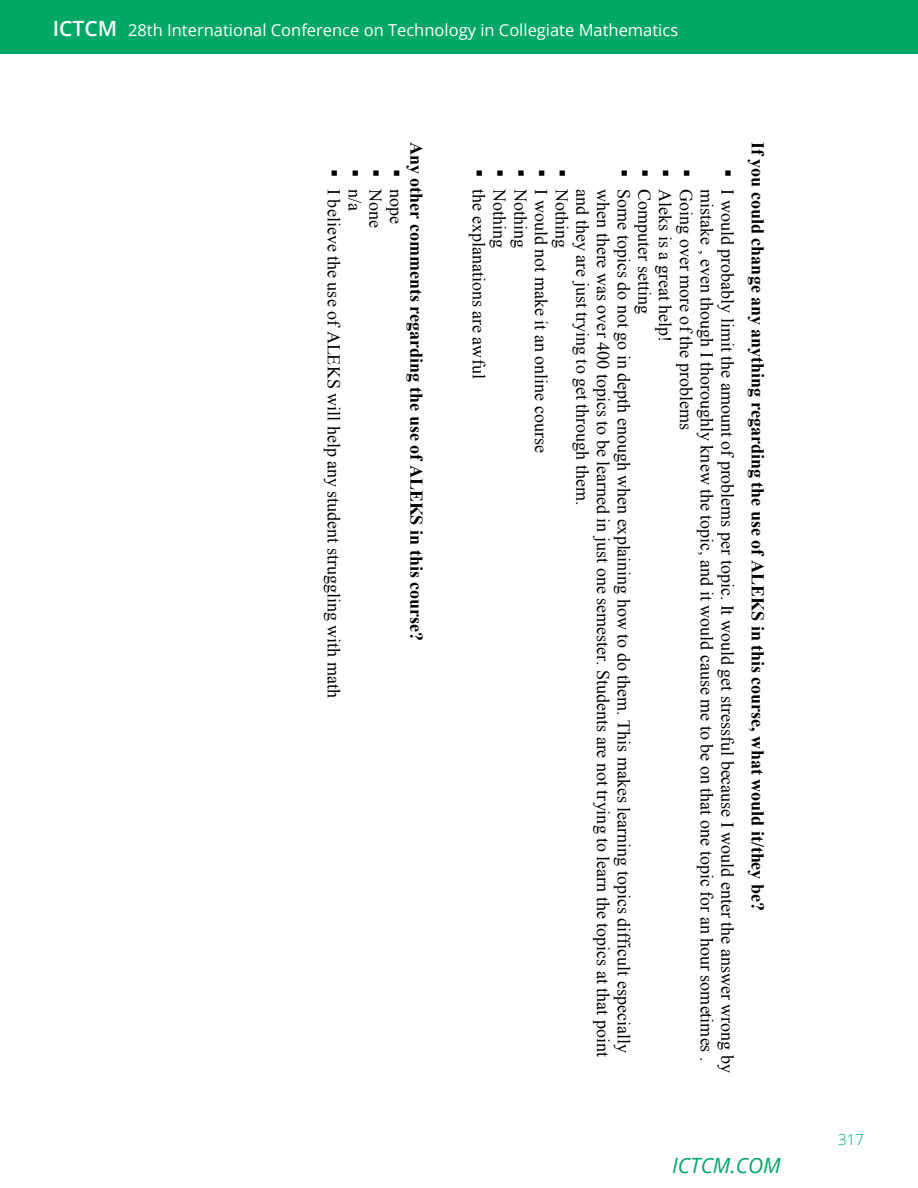
<style>
.page{position:relative;width:918px;height:1188px;background:#fff}
.page>*{position:absolute;margin:0;border:0;box-sizing:border-box;transform-origin:0 0}
.t1{font:italic 21px "Open Sans";color:#00a766}
.t2{font:18px "Times New Roman";color:#000}
.t3{font:700 18px "Times New Roman";color:#000}
.t4{font:18px "Wingdings";color:#000}
.t5{font:16.5px "Open Sans";color:#fff}
.t6{font:300 15px "Open Sans";color:#00a766}
.s1{font-weight:600;font-size:21px}
</style>
<div class="page">
<div style="left:0;top:0;width:918px;height:54px;background:#00a766"></div>
<p class="t5" style="left:53px;top:19px;width:627px"><span class="s1">ICTCM</span> 28th International Conference on Technology in Collegiate Mathematics</p>
<p class="t2" style="left:346px;top:169px;width:530px;rotate:90deg">▪ I believe the use of ALEKS will help any student struggling with math</p>
<p class="t3" style="left:429px;top:142px;width:501px;rotate:90deg">Any other comments regarding the use of ALEKS in this course?</p>
<p class="t2" style="left:367px;top:169px;width:44px;rotate:90deg">▪ n/a</p>
<p class="t2" style="left:388px;top:169px;width:61px;rotate:90deg">▪ None</p>
<p class="t2" style="left:408px;top:169px;width:57px;rotate:90deg">▪ nope</p>
<p class="t4" style="left:634px;top:169px;width:10px;rotate:90deg">▪</p>
<p class="t2" style="left:657px;top:169px;width:146px;rotate:90deg">▪ Computer setting</p>
<p class="t2" style="left:677px;top:169px;width:175px;rotate:90deg">▪ Aleks is a great help!</p>
<p class="t2" style="left:698px;top:169px;width:262px;rotate:90deg">▪ Going over more of the problems</p>
<p class="t4" style="left:738px;top:169px;width:10px;rotate:90deg">▪</p>
<p class="t2" style="left:491px;top:169px;width:211px;rotate:90deg">▪ the explanations are awful</p>
<p class="t2" style="left:512px;top:169px;width:81px;rotate:90deg">▪ Nothing</p>
<p class="t2" style="left:532px;top:169px;width:81px;rotate:90deg">▪ Nothing</p>
<p class="t2" style="left:553px;top:169px;width:285px;rotate:90deg">▪ I would not make it an online course</p>
<p class="t2" style="left:574px;top:169px;width:81px;rotate:90deg">▪ Nothing</p>
<p class="t2" style="left:615px;top:189px;width:869px;rotate:90deg">when there was over 400 topics to be learned in just one semester. Students are not trying to learn the topics at that point</p>
<p class="t2" style="left:636px;top:189px;width:865px;rotate:90deg">Some topics do not go in depth enough when explaining how to do them. This makes learning topics difficult especially</p>
<p class="t2" style="left:719px;top:189px;width:874px;rotate:90deg">mistake , even though I thoroughly knew the topic, and it would cause me to be on that one topic for an hour sometimes .</p>
<p class="t2" style="left:740px;top:189px;width:885px;rotate:90deg">I would probably limit the amount of problems per topic. It would get stressful because I would enter the answer wrong by</p>
<p class="t2" style="left:595px;top:189px;width:318px;rotate:90deg">and they are just trying to get through them.</p>
<p class="t3" style="left:770px;top:142px;width:771px;rotate:90deg">If you could change any anything regarding the use of ALEKS in this course, what would it/they be?</p>
<p class="t1" style="left:672px;top:1151px;width:110px">ICTCM.COM</p>
<p class="t6" style="left:838px;top:1130px;width:27px">317</p>
</div>
